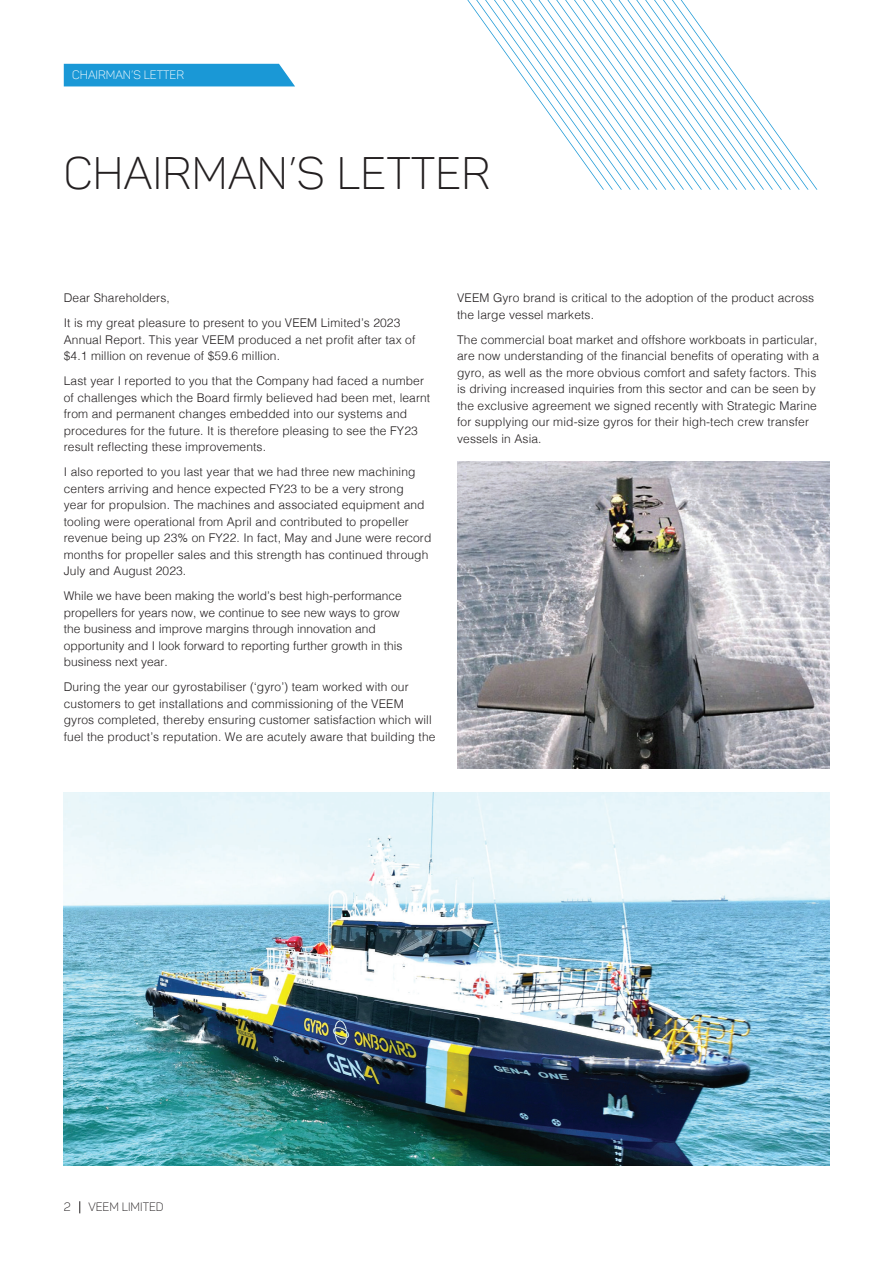
<style>
.page{position:relative;width:893px;height:1263px;background:#fff}
.page>*{position:absolute;margin:0;border:0;box-sizing:border-box;transform-origin:0 0}
.t1{font:45px "Panton Light Caps";letter-spacing:.01em;color:#231f20}
.t2{font:300 12px/16.5px "Helvetica";letter-spacing:.01em;color:#231f20}
.t3{font:12px "Panton Light Caps";color:#fff}
.t4{font:12px "Panton Light Caps";color:#231f20}
</style>
<div class="page">
<svg style="left:64px;top:64px;width:54px;height:22px"></svg>
<svg style="left:80px;top:1201px;width:1px;height:12px"></svg>
<img style="left:64px;top:792px;width:765px;height:373px">
<img style="left:458px;top:462px;width:371px;height:307px">
<svg style="left:154px;top:63px;width:44px;height:24px"></svg>
<svg style="left:198px;top:63px;width:44px;height:24px"></svg>
<svg style="left:242px;top:63px;width:45px;height:24px"></svg>
<svg style="left:467px;top:0;width:351px;height:190px"></svg>
<p class="t3" style="left:72px;top:68px;width:113px">CHAIRMAN’S LETTER</p>
<h1 class="t1" style="left:64px;top:146px;width:428px">CHAIRMAN’S LETTER</h1>
<p class="t2" style="left:64px;top:284px;width:338px;line-height:25px">Dear Shareholders,<br>It is my great pleasure to present to you VEEM Limited’s 2023</p>
<p class="t2" style="left:64px;top:330px;width:353px">Annual Report. This year VEEM produced a net profit after tax of $4.1 million on revenue of $59.6 million.</p>
<p class="t2" style="left:64px;top:372px;width:368px">Last year I reported to you that the Company had faced a number of challenges which the Board firmly believed had been met, learnt from and permanent changes embedded into our systems and procedures for the future. It is therefore pleasing to see the FY23 result reflecting these improvements.</p>
<p class="t2" style="left:64px;top:463px;width:369px">I also reported to you last year that we had three new machining centers arriving and hence expected FY23 to be a very strong<br>year for propulsion. The machines and associated equipment and tooling were operational from April and contributed to propeller revenue being up 23% on FY22. In fact, May and June were record months for propeller sales and this strength has continued through July and August 2023.</p>
<p class="t2" style="left:64px;top:587px;width:340px">While we have been making the world’s best high-performance propellers for years now, we continue to see new ways to grow the business and improve margins through innovation and opportunity and I look forward to reporting further growth in this business next year.</p>
<p class="t2" style="left:64px;top:678px;width:373px">During the year our gyrostabiliser (‘gyro’) team worked with our customers to get installations and commissioning of the VEEM gyros completed, thereby ensuring customer satisfaction which will fuel the product’s reputation. We are acutely aware that building the</p>
<p class="t2" style="left:457px;top:289px;width:359px">VEEM Gyro brand is critical to the adoption of the product across the large vessel markets.</p>
<p class="t2" style="left:457px;top:330px;width:363px">The commercial boat market and offshore workboats in particular, are now understanding of the financial benefits of operating with a gyro, as well as the more obvious comfort and safety factors. This is driving increased inquiries from this sector and can be seen by the exclusive agreement we signed recently with Strategic Marine for supplying our mid-size gyros for their high-tech crew transfer vessels in Asia.</p>
<p class="t4" style="left:64px;top:1200px;width:9px">2</p>
<p class="t4" style="left:88px;top:1200px;width:77px">VEEM LIMITED</p>
</div>
